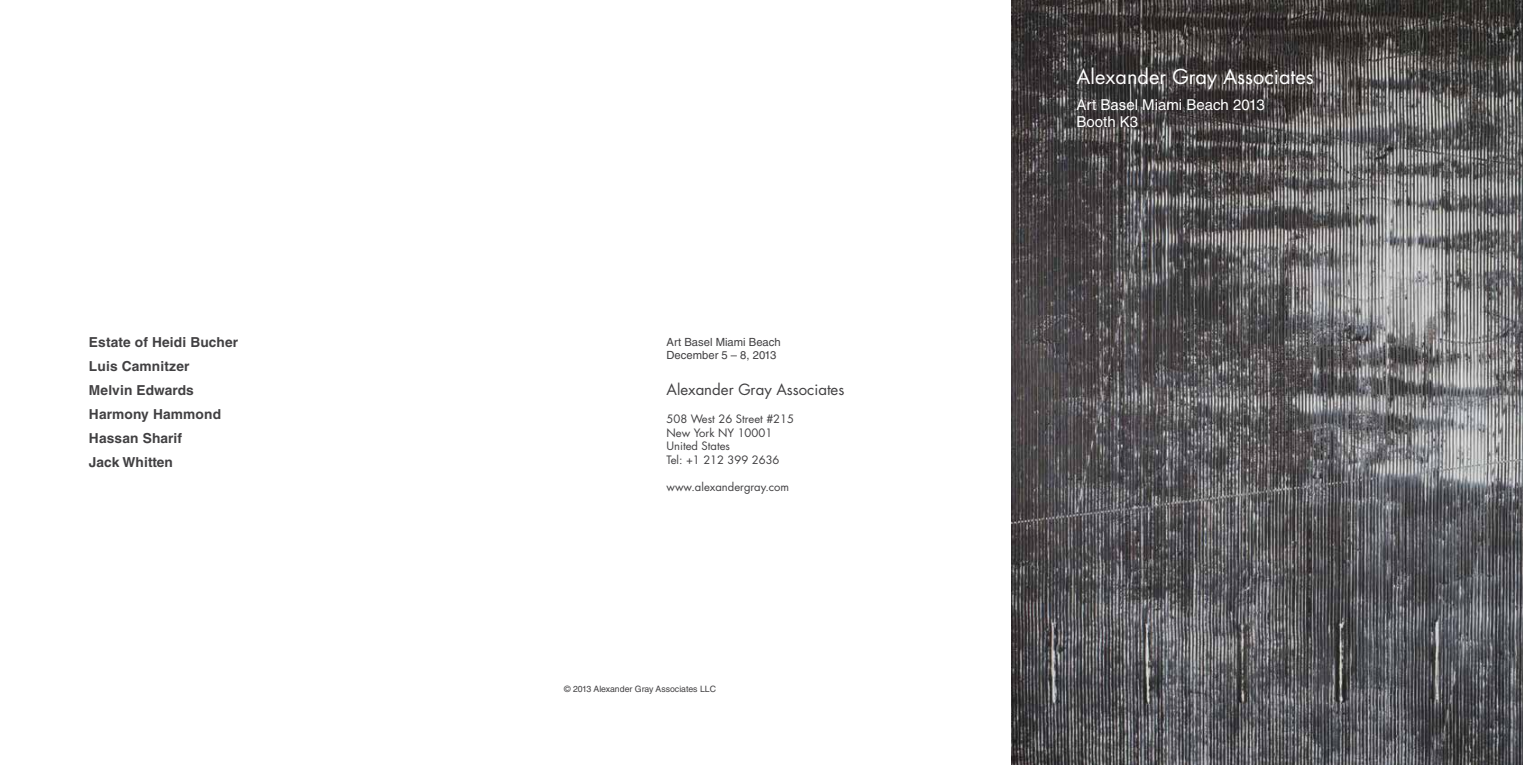
<style>
.page{position:relative;width:1523px;height:765px;background:#fff}
.page>*{position:absolute;margin:0;border:0;box-sizing:border-box;transform-origin:0 0}
.t1{font:20px "Futura Std";color:#fff}
.t2{font:15px/18px "Helvetica LT Std";color:#fff}
.t3{font:15px "Futura Std";color:#414042}
.t4{font:700 13.75px/24px "Helvetica LT Std";letter-spacing:.01em;color:#414042}
.t5{font:11.25px/13.5px "Futura Std";color:#414042}
.t6{font:11.25px/13.5px "Helvetica LT Std";color:#414042}
.t7{font:8.75px "Helvetica LT Std";color:#414042}
</style>
<div class="page">
<img style="left:1011px;top:0;width:511px;height:765px">
<p class="t4" style="left:89px;top:330px;width:151px">Estate of Heidi Bucher<br>Luis Camnitzer<br>Melvin Edwards<br>Harmony Hammond<br>Hassan Sharif<br>Jack Whitten</p>
<p class="t6" style="left:666px;top:335px;width:116px">Art Basel Miami Beach<br>December 5 – 8, 2013</p>
<h2 class="t3" style="left:666px;top:380px;width:179px">Alexander Gray Associates</h2>
<p class="t5" style="left:666px;top:413px;width:129px">508 West 26 Street #215<br>New York NY 10001<br>United States<br>Tel: +1 212 399 2636</p>
<p class="t5" style="left:666px;top:480px;width:124px">www.alexandergray.com</p>
<p class="t7" style="left:564px;top:684px;width:153px">© 2013 Alexander Gray Associates LLC</p>
<h1 class="t1" style="left:1076px;top:64px;width:239px">Alexander Gray Associates</h1>
<h2 class="t2" style="left:1076px;top:95px;width:190px">Art Basel Miami Beach 2013<br>Booth K3</h2>
</div>
